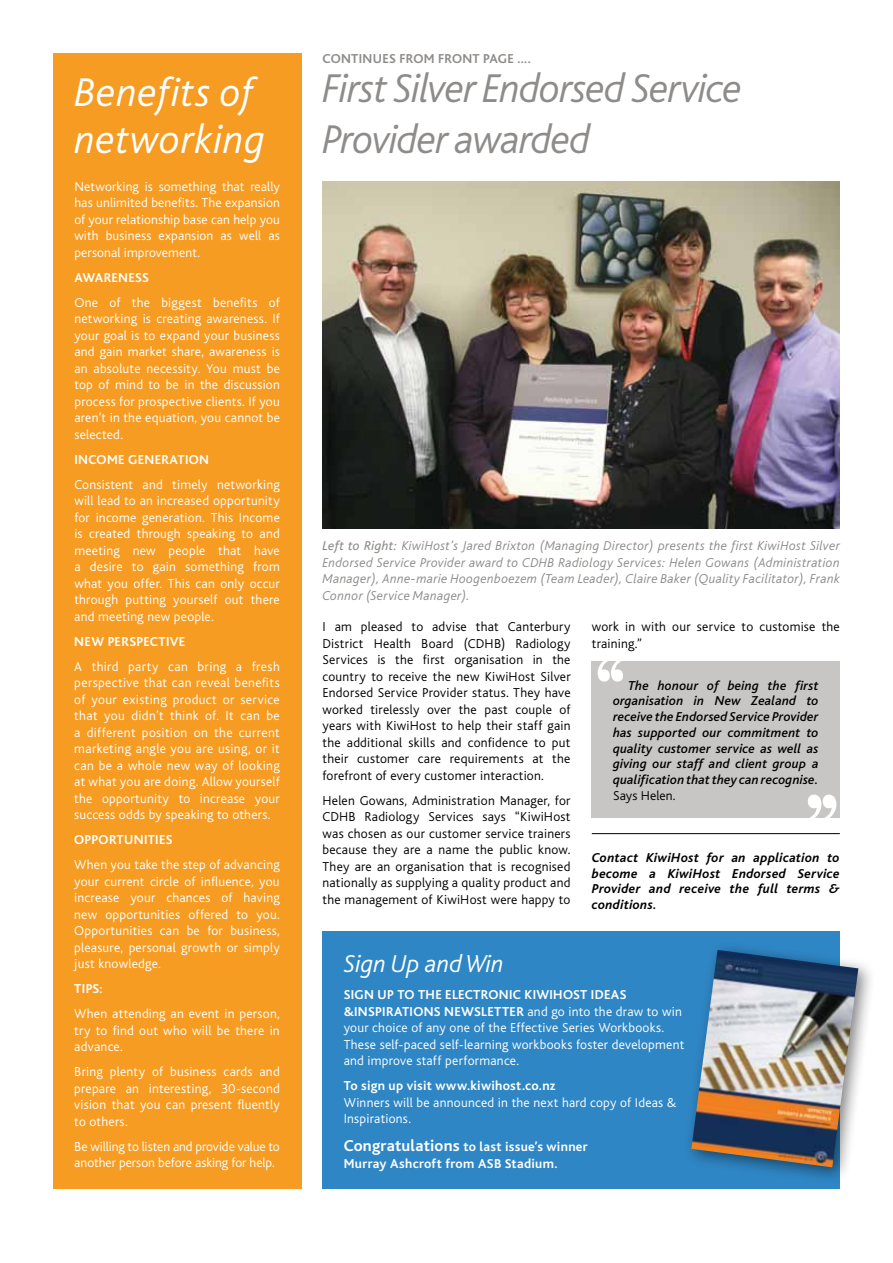
<style>
.page{position:relative;width:893px;height:1263px;background:#fff}
.page>*{position:absolute;margin:0;border:0;box-sizing:border-box;transform-origin:0 0}
.t1{font:italic 300 42px/51px "Bliss";letter-spacing:-.025em;color:#8e8c8a}
.t2{font:italic 300 42px/46.5px "Bliss";letter-spacing:.01em;color:#fff}
.t3{font:italic 300 25.5px "Bliss";color:#fff}
.t4{font:300 13.5px/16.5px "Bliss";letter-spacing:.015em;color:#fff;text-align:justify}
.t5{font:300 13.5px/16.5px "Bliss";letter-spacing:.015em;color:#000;text-align:justify}
.t6{font:italic 300 13.5px/16.5px "Bliss";letter-spacing:.02em;color:#8e8c8a;text-align:justify}
.t7{font:700 13.5px/16.5px "Bliss";letter-spacing:.025em;color:#fff}
.t8{font:italic 500 13.5px/15.8px "Bliss";letter-spacing:.01em;color:#000;text-align:justify}
.t9{font:italic 700 13.5px/15.8px "Bliss";letter-spacing:.02em;color:#000;text-align:justify}
.t10{font:700 13.5px "Bliss";letter-spacing:.025em;color:#8e8c8a}
.s1{font-weight:400}
.s2{font-weight:700}
.s3{font-size:16.5px}
</style>
<div class="page">
<hr style="left:592px;top:833px;width:248px;height:1px;background:#000">
<div style="left:322px;top:931px;width:518px;height:258px;background:#2f86c5"></div>
<div style="left:681px;top:939px;width:194px;height:244px;background:#000;opacity:.5"></div>
<img style="left:691px;top:950px;width:167px;height:217px">
<div style="left:53px;top:53px;width:248px;height:1136px;background:#f69c22"></div>
<img style="left:322px;top:182px;width:518px;height:346px">
<div style="left:592px;top:661px;width:248px;height:157px;background:#c7c6c4"></div>
<svg style="left:808px;top:795px;width:28px;height:23px"></svg>
<svg style="left:598px;top:661px;width:25px;height:21px"></svg>
<h1 class="t2" style="left:74px;top:70px;width:192px">Benefits of networking</h1>
<p class="t4" style="left:74px;top:178px;width:207px">Networking is something that really has unlimited benefits. The expansion of your relationship base can help you with business expansion as well as personal improvement.</p>
<p class="t7" style="left:74px;top:269px;width:62px">AWARENESS</p>
<p class="t4" style="left:74px;top:294px;width:207px">One of the biggest benefits of networking is creating awareness. If your goal is to expand your business and gain market share, awareness is an absolute necessity. You must be top of mind to be in the discussion process for prospective clients. If you aren’t in the equation, you cannot be selected.</p>
<p class="t7" style="left:74px;top:451px;width:136px">INCOME GENERATION</p>
<p class="t4" style="left:74px;top:476px;width:207px">Consistent and timely networking will lead to an increased opportunity for income generation. This Income is created through speaking to and meeting new people that have a desire to gain something from what you offer. This can only occur through putting yourself out there and meeting new people.</p>
<p class="t7" style="left:74px;top:633px;width:111px">NEW PERSPECTIVE</p>
<p class="t4" style="left:74px;top:658px;width:207px">A third party can bring a fresh perspective that can reveal benefits of your existing product or service that you didn’t think of. It can be a different position on the current marketing angle you are using, or it can be a whole new way of looking at what you are doing. Allow yourself the opportunity to increase your success odds by speaking to others.</p>
<p class="t7" style="left:74px;top:832px;width:92px">OPPORTUNITIES</p>
<p class="t4" style="left:74px;top:857px;width:207px">When you take the step of advancing your current circle of influence, you increase your chances of having new opportunities offered to you.<br>Opportunities can be for business, pleasure, personal growth or simply just knowledge.</p>
<p class="t7" style="left:74px;top:981px;width:30px">TIPS:</p>
<p class="t4" style="left:74px;top:1006px;width:207px">When attending an event in person, try to find out who will be there in advance.</p>
<p class="t4" style="left:74px;top:1064px;width:207px">Bring plenty of business cards and prepare an interesting, 30-second vision that you can present fluently to others.</p>
<p class="t4" style="left:74px;top:1138px;width:207px">Be willing to listen and provide value to another person before asking for help.</p>
<p class="t10" style="left:322px;top:52px;width:210px">CONTINUES FROM FRONT PAGE ....</p>
<h1 class="t1" style="left:322px;top:64px;width:421px">First Silver Endorsed Service<br>Provider awarded</h1>
<p class="t6" style="left:322px;top:538px;width:519px"><span class="s1">Left to Right:</span> KiwiHost’s Jared Brixton (Managing Director) presents the first KiwiHost Silver Endorsed Service Provider award to CDHB Radiology Services: Helen Gowans (Administration Manager), Anne-marie Hoogenboezem (Team Leader), Claire Baker (Quality Facilitator), Frank Connor (Service Manager).</p>
<p class="t5" style="left:322px;top:619px;width:250px">I am pleased to advise that Canterbury District Health Board (CDHB) Radiology Services is the first organisation in the country to receive the new KiwiHost Silver Endorsed Service Provider status. They have worked tirelessly over the past couple of years with KiwiHost to help their staff gain the additional skills and confidence to put their customer care requirements at the forefront of every customer interaction.</p>
<p class="t5" style="left:322px;top:792px;width:250px">Helen Gowans, Administration Manager, for CDHB Radiology Services says “KiwiHost was chosen as our customer service trainers because they are a name the public know.<br>They are an organisation that is recognised nationally as supplying a quality product and the management of KiwiHost were happy to</p>
<p class="t5" style="left:592px;top:619px;width:250px">work in with our service to customise the training.”</p>
<p class="t8" style="left:613px;top:678px;width:207px;text-indent:15px">The honour of being the first organisation in New Zealand to receive the Endorsed Service Provider has supported our commitment to quality customer service as well as giving our staff and client group a qualification that they can recognise.</p>
<p class="t5" style="left:613px;top:787px;width:64px">Says Helen.</p>
<p class="t9" style="left:592px;top:850px;width:250px">Contact KiwiHost for an application to become a KiwiHost Endorsed Service Provider and receive the full terms &amp; conditions.</p>
<h2 class="t3" style="left:344px;top:951px;width:162px">Sign Up and Win</h2>
<p class="t7" style="left:344px;top:987px;width:83px">SIGN UP TO THE</p>
<p class="t7" style="left:344px;top:987px;width:283px;text-indent:102px">ELECTRONIC KIWIHOST IDEAS &amp;INSPIRATIONS NEWSLETTE</p>
<p class="t4" style="left:344px;top:1003px;width:342px;text-align:left;text-indent:173px"><span class="s2">R</span> and go into the draw to win your choice of any one of the Effective Series Workbooks.<br>These self-paced self-learning workbooks foster development and improve staff performance.</p>
<p class="t7" style="left:344px;top:1078px;width:213px">TO SIGN UP VISIT WWW.KIWIHOST.CO.NZ</p>
<p class="t4" style="left:344px;top:1094px;width:334px">Winners will be announced in the next hard copy of Ideas &amp;<br>Inspirations.</p>
<p class="t7" style="left:344px;top:1139px;width:246px"><span class="s3">CONGRATULATIONS</span> TO LAST ISSUE’S WINNER<br>MURRAY ASHCROFT FROM ASB STADIUM.</p>
</div>
